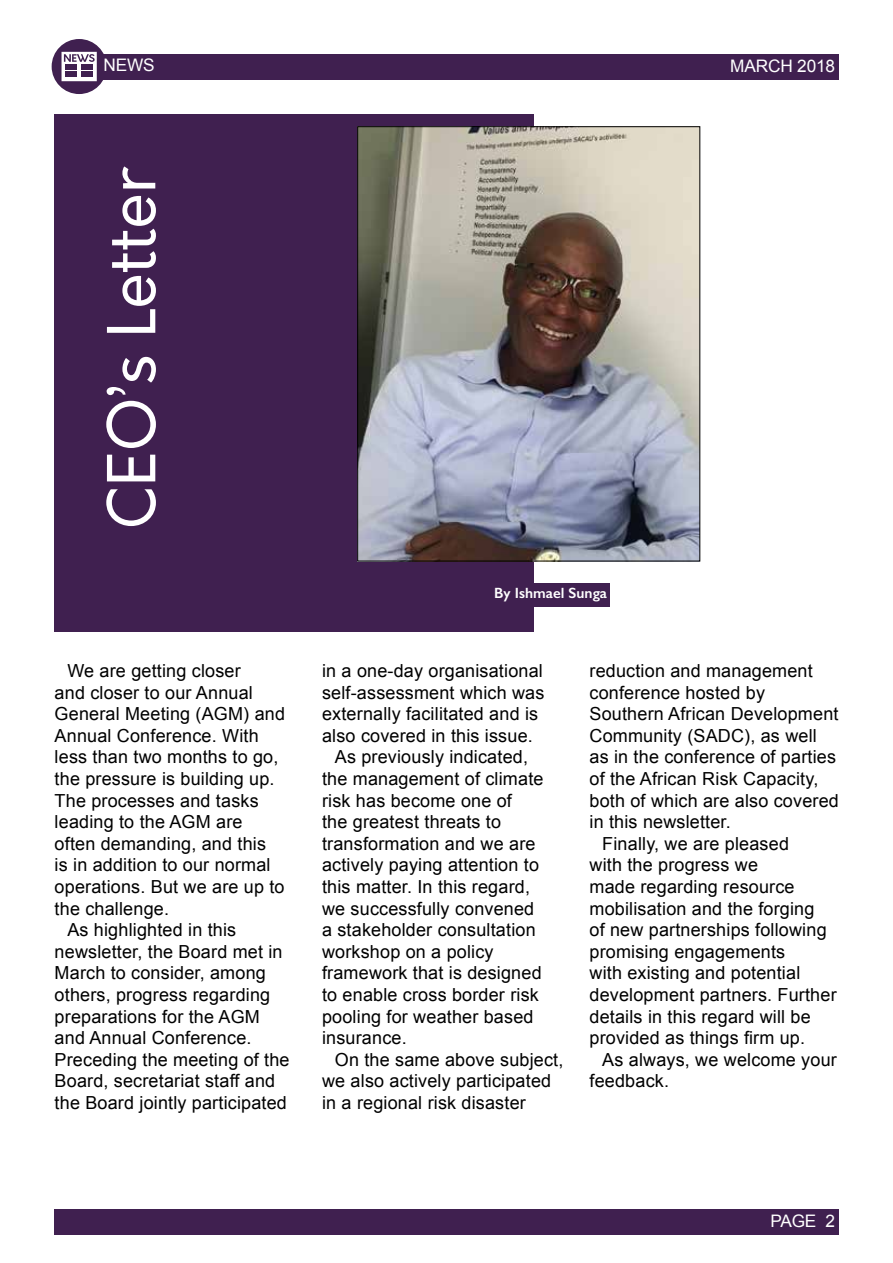
<style>
.page{position:relative;width:893px;height:1263px;background:#fff}
.page>*{position:absolute;margin:0;border:0;box-sizing:border-box;transform-origin:0 0}
.t1{font:64.5px "Orkney";color:#fff}
.t2{font:18px "Arial";letter-spacing:.01em;color:#000}
.t3{font:17.25px "Arial";letter-spacing:-.01em;color:#fff}
.t4{font:600 14.85px "Gill Sans";color:#fff}
</style>
<div class="page">
<div style="left:101px;top:55px;width:738px;height:25px;background:#402050"></div>
<svg style="left:52px;top:39px;width:55px;height:55px"></svg>
<div style="left:54px;top:1209px;width:785px;height:26px;background:#402050"></div>
<div style="left:54px;top:114px;width:480px;height:517px;background:#402050"></div>
<img style="left:359px;top:128px;width:339px;height:431px">
<div style="left:357px;top:126px;width:343px;height:435px;border:1px solid #000"></div>
<div style="left:288px;top:584px;width:322px;height:23px;background:#402050"></div>
<p class="t3" style="left:104px;top:54px;width:53px">NEWS</p>
<p class="t3" style="left:730px;top:55px;width:106px">MARCH 2018</p>
<h1 class="t1" style="left:90px;top:529px;width:364px;rotate:-90deg">CEO’s Letter</h1>
<p class="t2" style="left:67px;top:659px;width:175px">We are getting closer</p>
<p class="t2" style="left:55px;top:680px;width:200px">and closer to our Annual</p>
<p class="t2" style="left:55px;top:702px;width:232px">General Meeting (AGM) and</p>
<p class="t2" style="left:55px;top:724px;width:206px">Annual Conference. With</p>
<p class="t2" style="left:55px;top:745px;width:225px">less than two months to go,</p>
<p class="t2" style="left:55px;top:767px;width:221px">the pressure is building up.</p>
<p class="t2" style="left:55px;top:788px;width:206px">The processes and tasks</p>
<p class="t2" style="left:55px;top:810px;width:189px">leading to the AGM are</p>
<p class="t2" style="left:55px;top:832px;width:213px">often demanding, and this</p>
<p class="t2" style="left:55px;top:853px;width:217px">is in addition to our normal</p>
<p class="t2" style="left:55px;top:875px;width:231px">operations. But we are up to</p>
<p class="t2" style="left:55px;top:896px;width:116px">the challenge.</p>
<p class="t2" style="left:67px;top:918px;width:170px">As highlighted in this</p>
<p class="t2" style="left:55px;top:940px;width:229px">newsletter, the Board met in</p>
<p class="t2" style="left:55px;top:961px;width:213px">March to consider, among</p>
<p class="t2" style="left:55px;top:983px;width:217px">others, progress regarding</p>
<p class="t2" style="left:55px;top:1004px;width:207px">preparations for the AGM</p>
<p class="t2" style="left:55px;top:1026px;width:198px">and Annual Conference.</p>
<p class="t2" style="left:55px;top:1048px;width:236px">Preceding the meeting of the</p>
<p class="t2" style="left:55px;top:1069px;width:222px">Board, secretariat staff and</p>
<p class="t2" style="left:55px;top:1091px;width:234px">the Board jointly participated</p>
<p class="t4" style="left:494px;top:584px;width:114px">By Ishmael Sunga</p>
<p class="t2" style="left:322px;top:659px;width:222px">in a one-day organisational</p>
<p class="t2" style="left:322px;top:680px;width:224px">self-assessment which was</p>
<p class="t2" style="left:322px;top:702px;width:218px">externally facilitated and is</p>
<p class="t2" style="left:322px;top:724px;width:212px">also covered in this issue.</p>
<p class="t2" style="left:335px;top:745px;width:195px">As previously indicated,</p>
<p class="t2" style="left:322px;top:767px;width:223px">the management of climate</p>
<p class="t2" style="left:322px;top:788px;width:191px">risk has become one of</p>
<p class="t2" style="left:322px;top:810px;width:181px">the greatest threats to</p>
<p class="t2" style="left:322px;top:832px;width:215px">transformation and we are</p>
<p class="t2" style="left:322px;top:853px;width:218px">actively paying attention to</p>
<p class="t2" style="left:322px;top:875px;width:209px">this matter. In this regard,</p>
<p class="t2" style="left:322px;top:896px;width:214px">we successfully convened</p>
<p class="t2" style="left:322px;top:918px;width:215px">a stakeholder consultation</p>
<p class="t2" style="left:322px;top:940px;width:173px">workshop on a policy</p>
<p class="t2" style="left:322px;top:961px;width:221px">framework that is designed</p>
<p class="t2" style="left:322px;top:983px;width:218px">to enable cross border risk</p>
<p class="t2" style="left:322px;top:1004px;width:213px">pooling for weather based</p>
<p class="t2" style="left:322px;top:1026px;width:86px">insurance.</p>
<p class="t2" style="left:335px;top:1048px;width:230px">On the same above subject,</p>
<p class="t2" style="left:322px;top:1069px;width:231px">we also actively participated</p>
<p class="t2" style="left:322px;top:1091px;width:205px">in a regional risk disaster</p>
<p class="t2" style="left:589px;top:659px;width:225px">reduction and management</p>
<p class="t2" style="left:589px;top:680px;width:177px">conference hosted by</p>
<p class="t2" style="left:589px;top:702px;width:250px">Southern African Development</p>
<p class="t2" style="left:589px;top:724px;width:229px">Community (SADC), as well</p>
<p class="t2" style="left:589px;top:745px;width:248px">as in the conference of parties</p>
<p class="t2" style="left:589px;top:767px;width:230px">of the African Risk Capacity,</p>
<p class="t2" style="left:589px;top:788px;width:251px">both of which are also covered</p>
<p class="t2" style="left:589px;top:810px;width:143px">in this newsletter.</p>
<p class="t2" style="left:602px;top:832px;width:188px">Finally, we are pleased</p>
<p class="t2" style="left:589px;top:853px;width:170px">with the progress we</p>
<p class="t2" style="left:589px;top:875px;width:207px">made regarding resource</p>
<p class="t2" style="left:589px;top:896px;width:226px">mobilisation and the forging</p>
<p class="t2" style="left:589px;top:918px;width:239px">of new partnerships following</p>
<p class="t2" style="left:589px;top:940px;width:197px">promising engagements</p>
<p class="t2" style="left:589px;top:961px;width:212px">with existing and potential</p>
<p class="t2" style="left:589px;top:983px;width:249px">development partners. Further</p>
<p class="t2" style="left:589px;top:1004px;width:223px">details in this regard will be</p>
<p class="t2" style="left:589px;top:1026px;width:217px">provided as things firm up.</p>
<p class="t2" style="left:602px;top:1048px;width:236px">As always, we welcome your</p>
<p class="t2" style="left:589px;top:1069px;width:81px">feedback.</p>
<p class="t3" style="left:770px;top:1209px;width:66px">PAGE 2</p>
</div>
